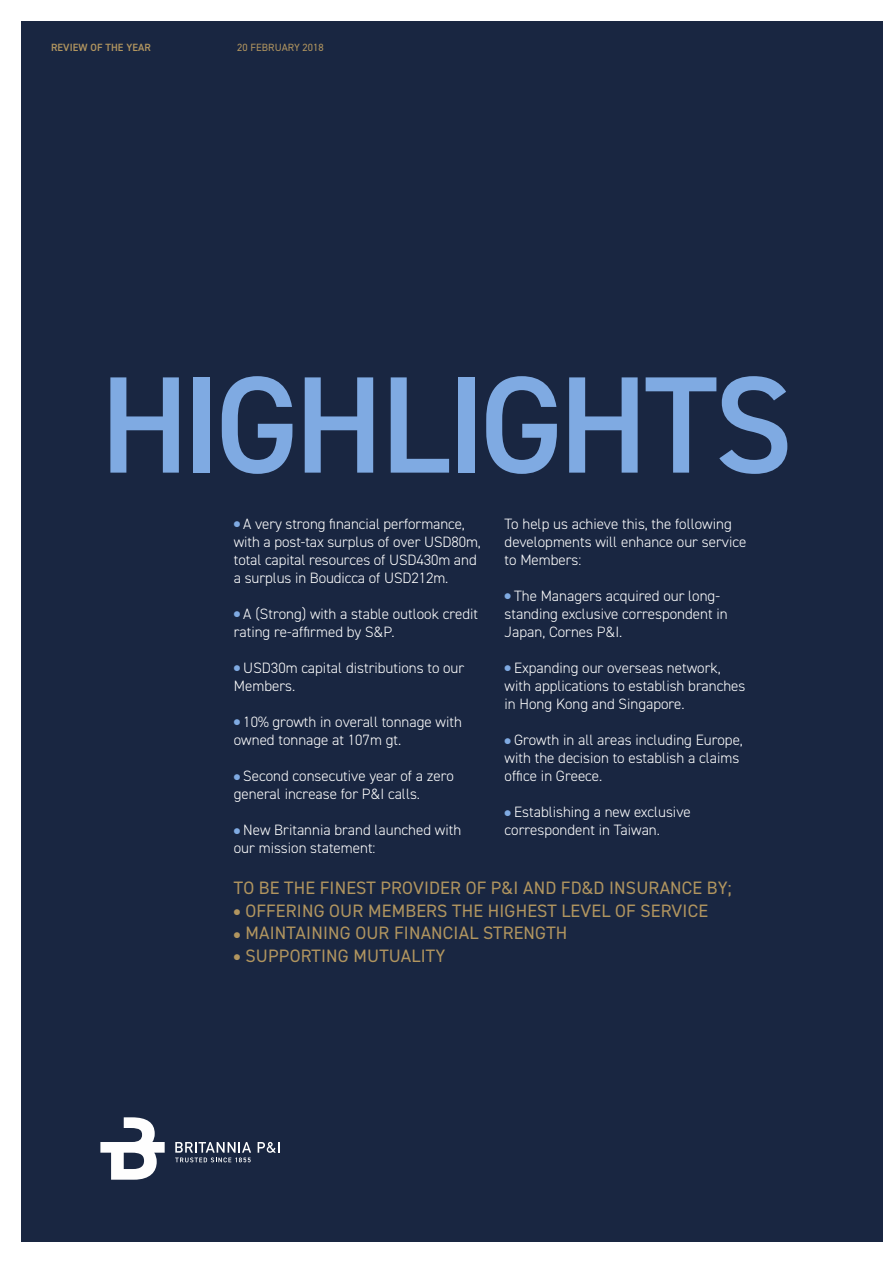
<style>
.page{position:relative;width:893px;height:1263px;background:#fff}
.page>*{position:absolute;margin:0;border:0;box-sizing:border-box;transform-origin:0 0}
.t1{font:600 138px "DIN2014";letter-spacing:-.035em;color:#7faae2}
.t2{font:18px "DIN2014";letter-spacing:.01em;color:#b1955f}
.t3{font:300 15px/18px "DIN2014";color:#fff}
.t4{font:600 10.5px "DIN2014";letter-spacing:.01em;color:#b1955f}
.t5{font:10.5px "DIN2014";color:#b1955f}
.s1{color:#7faae2}
</style>
<div class="page">
<div style="left:21px;top:21px;width:861px;height:1221px;background:#192641"></div>
<svg style="left:258px;top:1142px;width:22px;height:11px"></svg>
<svg style="left:100px;top:1117px;width:65px;height:63px"></svg>
<svg style="left:175px;top:1142px;width:76px;height:20px"></svg>
<p class="t4" style="left:51px;top:43px;width:101px">REVIEW OF THE YEAR</p>
<p class="t5" style="left:237px;top:43px;width:88px">20 FEBRUARY 2018</p>
<h1 class="t1" style="left:100px;top:377px;width:695px">HIGHLIGHTS</h1>
<p class="t3" style="left:234px;top:516px;width:249px"><span class="s1">●</span> A very strong financial performance, with a post-tax surplus of over USD80m, total capital resources of USD430m and a surplus in Boudicca of USD212m.</p>
<p class="t3" style="left:234px;top:606px;width:246px"><span class="s1">●</span> A (Strong) with a stable outlook credit rating re-affirmed by S&amp;P.</p>
<p class="t3" style="left:234px;top:660px;width:232px"><span class="s1">●</span> USD30m capital distributions to our<br>Members.</p>
<p class="t3" style="left:234px;top:714px;width:230px"><span class="s1">●</span> 10% growth in overall tonnage with owned tonnage at 107m gt.</p>
<p class="t3" style="left:234px;top:768px;width:221px"><span class="s1">●</span> Second consecutive year of a zero general increase for P&amp;I calls.</p>
<p class="t3" style="left:234px;top:822px;width:229px"><span class="s1">●</span> New Britannia brand launched with our mission statement:</p>
<p class="t2" style="left:234px;top:882px;width:499px">TO BE THE FINEST PROVIDER OF P&amp;I AND FD&amp;D INSURANCE BY;</p>
<p class="t2" style="left:234px;top:904px;width:476px">● OFFERING OUR MEMBERS THE HIGHEST LEVEL OF SERVICE</p>
<p class="t2" style="left:234px;top:927px;width:335px">● MAINTAINING OUR FINANCIAL STRENGTH</p>
<p class="t2" style="left:234px;top:949px;width:213px">● SUPPORTING MUTUALITY</p>
<p class="t3" style="left:505px;top:516px;width:243px">To help us achieve this, the following developments will enhance our service to Members:</p>
<p class="t3" style="left:505px;top:588px;width:225px"><span class="s1">●</span> The Managers acquired our long&shy;standing exclusive correspondent in<br>Japan, Cornes P&amp;I.</p>
<p class="t3" style="left:505px;top:660px;width:242px"><span class="s1">●</span> Expanding our overseas network, with applications to establish branches in Hong Kong and Singapore.</p>
<p class="t3" style="left:505px;top:732px;width:240px"><span class="s1">●</span> Growth in all areas including Europe, with the decision to establish a claims office in Greece.</p>
<p class="t3" style="left:505px;top:804px;width:188px"><span class="s1">●</span> Establishing a new exclusive correspondent in Taiwan.</p>
</div>
